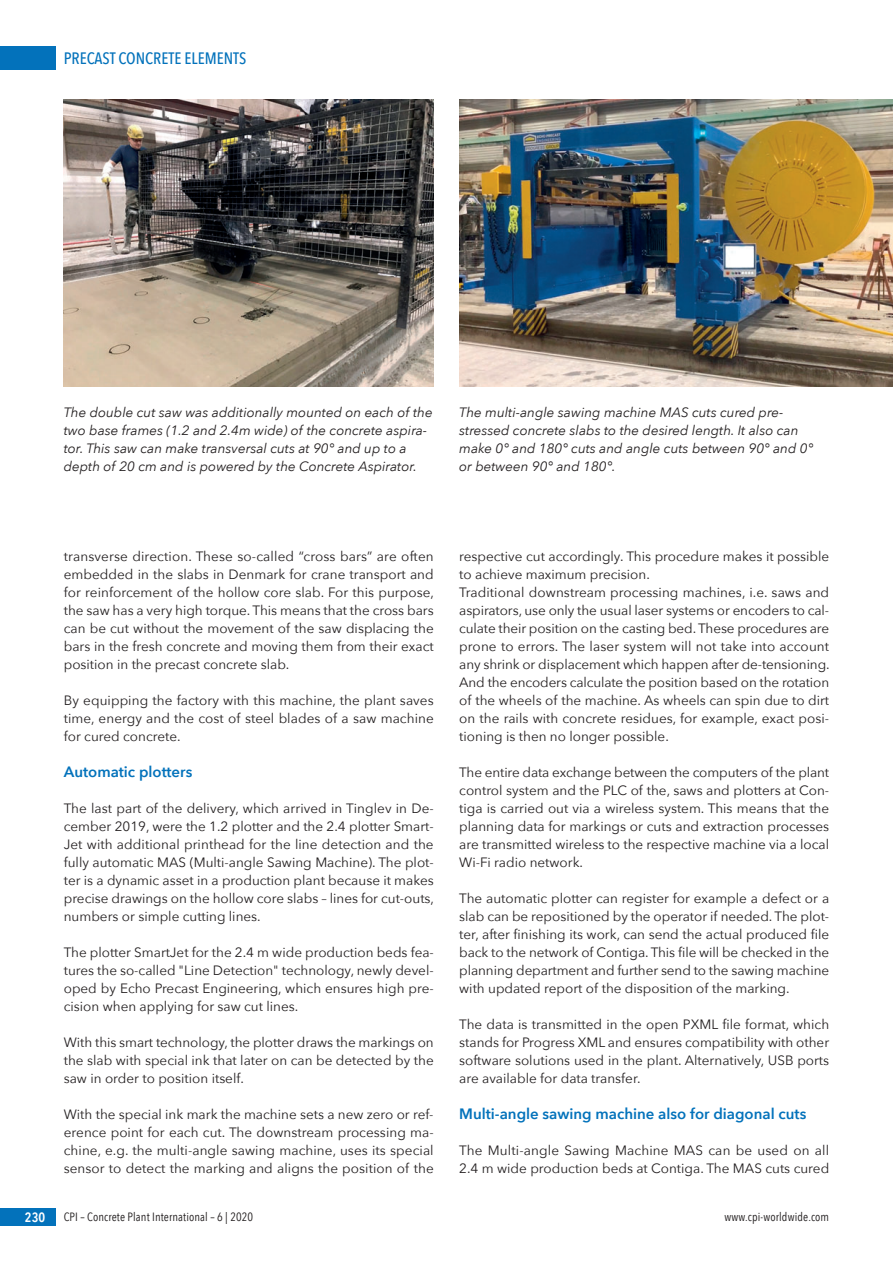
<style>
.page{position:relative;width:893px;height:1263px;background:#fff}
.page>*{position:absolute;margin:0;border:0;box-sizing:border-box;transform-origin:0 0}
.t1{font:500 16.5px "Avenir Next Condensed";color:#0372bb}
.t2{font:600 15px "Avenir Next";color:#0372bb}
.t3{font:13.5px/18px "Avenir Next";color:#231f20;text-align:justify}
.t4{font:italic 13.5px/18px "Avenir Next";color:#231f20}
.t5{font:600 13.5px "Avenir Next Condensed";color:#fff}
.t6{font:12px "Avenir Next Condensed";letter-spacing:.01em;color:#231f20}
</style>
<div class="page">
<div style="left:0;top:47px;width:55px;height:23px;background:#0372bb"></div>
<div style="left:0;top:1208px;width:55px;height:18px;background:#0372bb"></div>
<img style="left:64px;top:100px;width:370px;height:287px">
<img style="left:459px;top:100px;width:434px;height:287px">
<p class="t1" style="left:64px;top:47px;width:184px">PRECAST CONCRETE ELEMENTS</p>
<p class="t4" style="left:64px;top:403px;width:370px">The double cut saw was additionally mounted on each of the two base frames (1.2 and 2.4m wide) of the concrete aspira&shy;tor. This saw can make transversal cuts at 90° and up to a depth of 20 cm and is powered by the Concrete Aspirator.</p>
<p class="t4" style="left:459px;top:403px;width:355px">The multi-angle sawing machine MAS cuts cured pre&shy;stressed concrete slabs to the desired length. It also can make 0° and 180° cuts and angle cuts between 90° and 0° or between 90° and 180°.</p>
<p class="t3" style="left:64px;top:547px;width:372px">transverse direction. These so-called “cross bars” are often embedded in the slabs in Denmark for crane transport and for reinforcement of the hollow core slab. For this purpose, the saw has a very high torque. This means that the cross bars can be cut without the movement of the saw displacing the bars in the fresh concrete and moving them from their exact position in the precast concrete slab.</p>
<p class="t3" style="left:64px;top:691px;width:371px">By equipping the factory with this machine, the plant saves time, energy and the cost of steel blades of a saw machine for cured concrete.</p>
<p class="t2" style="left:64px;top:762px;width:130px">Automatic plotters</p>
<p class="t3" style="left:64px;top:799px;width:372px">The last part of the delivery, which arrived in Tinglev in De&shy;cember 2019, were the 1.2 plotter and the 2.4 plotter Smart-Jet with additional printhead for the line detection and the fully automatic MAS (Multi-angle Sawing Machine). The plot&shy;ter is a dynamic asset in a production plant because it makes precise drawings on the hollow core slabs – lines for cut-outs, numbers or simple cutting lines.</p>
<p class="t3" style="left:64px;top:943px;width:371px">The plotter SmartJet for the 2.4 m wide production beds fea&shy;tures the so-called "Line Detection" technology, newly devel&shy;oped by Echo Precast Engineering, which ensures high pre&shy;cision when applying for saw cut lines.</p>
<p class="t3" style="left:64px;top:1033px;width:371px">With this smart technology, the plotter draws the markings on the slab with special ink that later on can be detected by the saw in order to position itself.</p>
<p class="t3" style="left:64px;top:1105px;width:371px">With the special ink mark the machine sets a new zero or ref&shy;erence point for each cut. The downstream processing ma&shy;chine, e.g. the multi-angle sawing machine, uses its special sensor to detect the marking and aligns the position of the</p>
<p class="t3" style="left:459px;top:547px;width:372px;text-align:left">respective cut accordingly. This procedure makes it possible to achieve maximum precision.<br>Traditional downstream processing machines, i.e. saws and aspirators, use only the usual laser systems or encoders to cal&shy;culate their position on the casting bed. These procedures are prone to errors. The laser system will not take into account any shrink or displacement which happen after de-tensioning.<br>And the encoders calculate the position based on the rotation of the wheels of the machine. As wheels can spin due to dirt on the rails with concrete residues, for example, exact posi&shy;tioning is then no longer possible.</p>
<p class="t3" style="left:459px;top:763px;width:371px">The entire data exchange between the computers of the plant control system and the PLC of the, saws and plotters at Con&shy;tiga is carried out via a wireless system. This means that the planning data for markings or cuts and extraction processes are transmitted wireless to the respective machine via a local Wi-Fi radio network.</p>
<p class="t3" style="left:459px;top:889px;width:371px">The automatic plotter can register for example a defect or a slab can be repositioned by the operator if needed. The plot&shy;ter, after finishing its work, can send the actual produced file back to the network of Contiga. This file will be checked in the planning department and further send to the sawing machine with updated report of the disposition of the marking.</p>
<p class="t3" style="left:459px;top:1015px;width:371px">The data is transmitted in the open PXML file format, which stands for Progress XML and ensures compatibility with other software solutions used in the plant. Alternatively, USB ports are available for data transfer.</p>
<p class="t2" style="left:459px;top:1104px;width:349px">Multi-angle sawing machine also for diagonal cuts</p>
<p class="t3" style="left:459px;top:1141px;width:371px">The Multi-angle Sawing Machine MAS can be used on all<br>2.4 m wide production beds at Contiga. The MAS cuts cured</p>
<p class="t5" style="left:25px;top:1208px;width:22px">230</p>
<p class="t6" style="left:64px;top:1209px;width:191px">CPI – Concrete Plant International – 6 | 2020</p>
<p class="t6" style="left:725px;top:1209px;width:106px">www.cpi-worldwide.com</p>
</div>
